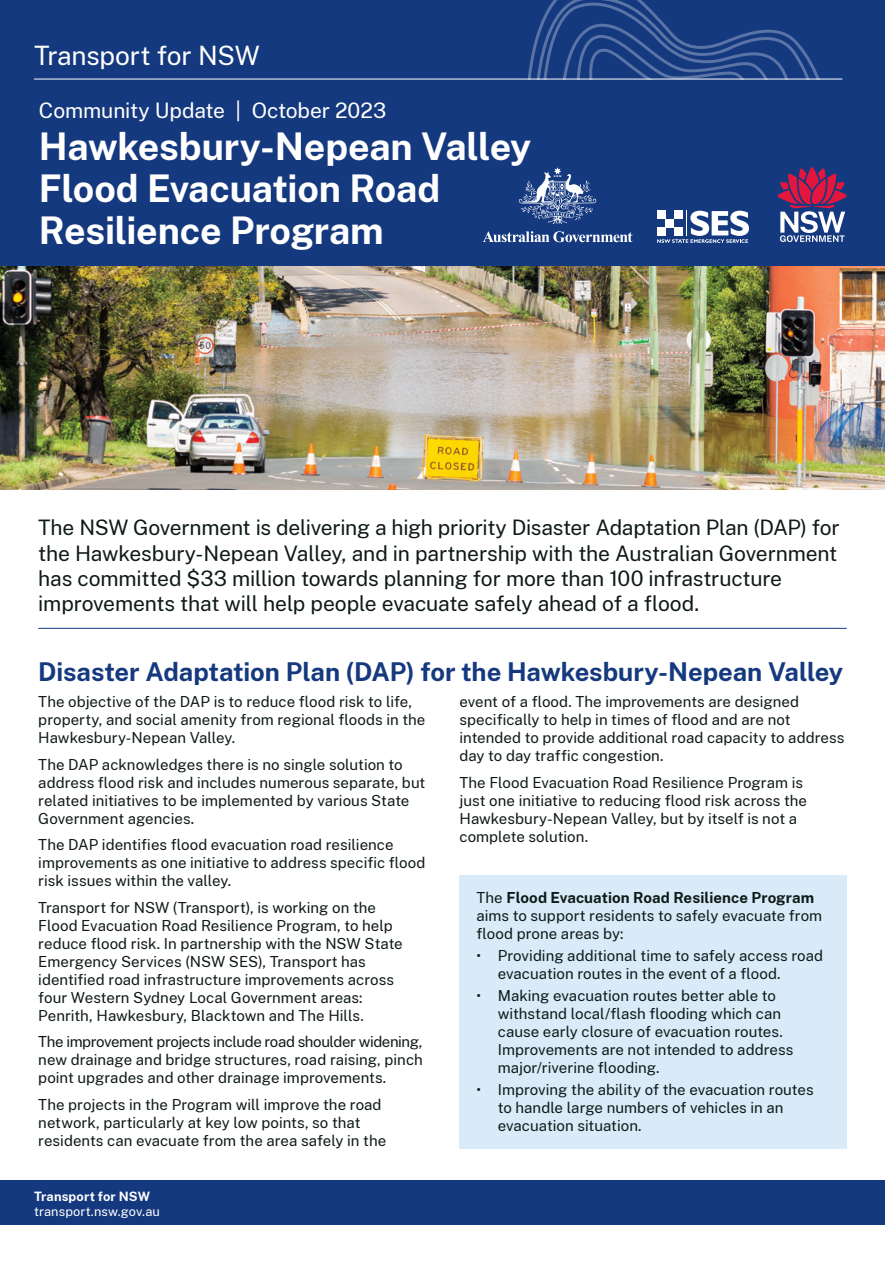
<style>
.page{position:relative;width:885px;height:1263px;background:#fff}
.page>*{position:absolute;margin:0;border:0;box-sizing:border-box;transform-origin:0 0}
._01_Heading_1{font:700 37.5px/42px "Public Sans";letter-spacing:-.005em;color:#fff}
.t1{font:26.25px "Public Sans";letter-spacing:-.01em;color:#fff}
._01_Heading_2{font:700 25.5px "Public Sans";letter-spacing:-.005em;color:#15397f}
._02_Intro{font:21px/25.2px "Public Sans";letter-spacing:-.01em;color:#0f1a18}
._00_Subtitle_Date{font:21px "Public Sans";letter-spacing:-.005em;color:#fff}
._02_Body{font:15px/18px "Public Sans";color:#0f1a18}
._02_Bullet{font:15px/18px "Public Sans";color:#0f1a18}
._02_BodyB4{font:15px/18px "Public Sans";color:#0f1a18}
.t2{font:12.75px "Public Sans";letter-spacing:.01em;color:#fff}
.t3{font:700 12.75px "Public Sans";letter-spacing:.015em;color:#fff}
.s1{font-weight:700}
</style>
<div class="page">
<div style="left:0;top:1180px;width:884px;height:45px;background:#15397f"></div>
<div style="left:0;top:0;width:884px;height:267px;background:#15397f"></div>
<svg style="left:527px;top:0;width:293px;height:79px"></svg>
<hr style="left:34px;top:79px;width:808px;height:1px;background:#fff">
<svg style="left:777px;top:167px;width:69px;height:75px"></svg>
<svg style="left:483px;top:231px;width:149px;height:11px"></svg>
<svg style="left:518px;top:167px;width:78px;height:57px"></svg>
<svg style="left:657px;top:211px;width:92px;height:32px"></svg>
<hr style="left:38px;top:628px;width:808px;height:1px;background:#15397f">
<img style="left:0;top:267px;width:884px;height:223px">
<div style="left:459px;top:875px;width:387px;height:273px;background:#d9ebf9"></div>
<h2 class="t1" style="left:34px;top:37px;width:227px">Transport for NSW</h2>
<p class="_00_Subtitle_Date" style="left:39px;top:95px;width:349px">Community Update | October 2023</p>
<p class="_01_Heading_1" style="left:39px;top:123px;width:494px">Hawkesbury-Nepean Valley<br>Flood Evacuation Road<br>Resilience Program</p>
<p class="_02_Intro" style="left:38px;top:514px;width:802px">The NSW Government is delivering a high priority Disaster Adaptation Plan (DAP) for the Hawkesbury-Nepean Valley, and in partnership with the Australian Government has committed $33 million towards planning for more than 100 infrastructure improvements that will help people evacuate safely ahead of a flood.</p>
<p class="_01_Heading_2" style="left:38px;top:653px;width:806px">Disaster Adaptation Plan (DAP) for the Hawkesbury‑Nepean Valley</p>
<p class="_02_Body" style="left:38px;top:692px;width:388px">The objective of the DAP is to reduce flood risk to life, property, and social amenity from regional floods in the<br>Hawkesbury‑Nepean Valley.</p>
<p class="_02_Body" style="left:38px;top:754px;width:388px">The DAP acknowledges there is no single solution to address flood risk and includes numerous separate, but related initiatives to be implemented by various State Government agencies.</p>
<p class="_02_Body" style="left:38px;top:835px;width:388px">The DAP identifies flood evacuation road resilience improvements as one initiative to address specific flood risk issues within the valley.</p>
<p class="_02_Body" style="left:38px;top:897px;width:366px">Transport for NSW (Transport), is working on the Flood Evacuation Road Resilience Program, to help reduce flood risk. In partnership with the NSW State Emergency Services (NSW SES), Transport has identified road infrastructure improvements across four Western Sydney Local Government areas:<br>Penrith, Hawkesbury, Blacktown and The Hills.</p>
<p class="_02_Body" style="left:38px;top:1032px;width:386px;text-align:justify">The improvement projects include road shoulder widening, new drainage and bridge structures, road raising, pinch point upgrades and other drainage improvements.</p>
<p class="_02_Body" style="left:38px;top:1094px;width:349px">The projects in the Program will improve the road network, particularly at key low points, so that residents can evacuate from the area safely in the</p>
<p class="_02_Body" style="left:459px;top:692px;width:386px">event of a flood. The improvements are designed specifically to help in times of flood and are not intended to provide additional road capacity to address day to day traffic congestion.</p>
<p class="_02_Body" style="left:459px;top:772px;width:349px">The Flood Evacuation Road Resilience Program is just one initiative to reducing flood risk across the Hawkesbury-Nepean Valley, but by itself is not a complete solution.</p>
<p class="_02_BodyB4" style="left:476px;top:887px;width:347px">The <span class="s1">Flood Evacuation Road Resilience Program </span>aims to support residents to safely evacuate from flood prone areas by:</p>
<p class="_02_Bullet" style="left:497px;top:946px;width:327px;text-indent:-21px">• Providing additional time to safely access road evacuation routes in the event of a flood.</p>
<p class="_02_Bullet" style="left:497px;top:986px;width:297px;text-indent:-21px">• Making evacuation routes better able to withstand local/flash flooding which can cause early closure of evacuation routes.<br>Improvements are not intended to address major/riverine flooding.</p>
<p class="_02_Bullet" style="left:497px;top:1080px;width:317px;text-indent:-21px">• Improving the ability of the evacuation routes to handle large numbers of vehicles in an evacuation situation.</p>
<p class="t3" style="left:34px;top:1187px;width:117px">Transport for NSW</p>
<p class="t2" style="left:34px;top:1202px;width:127px">transport.nsw.gov.au</p>
</div>
